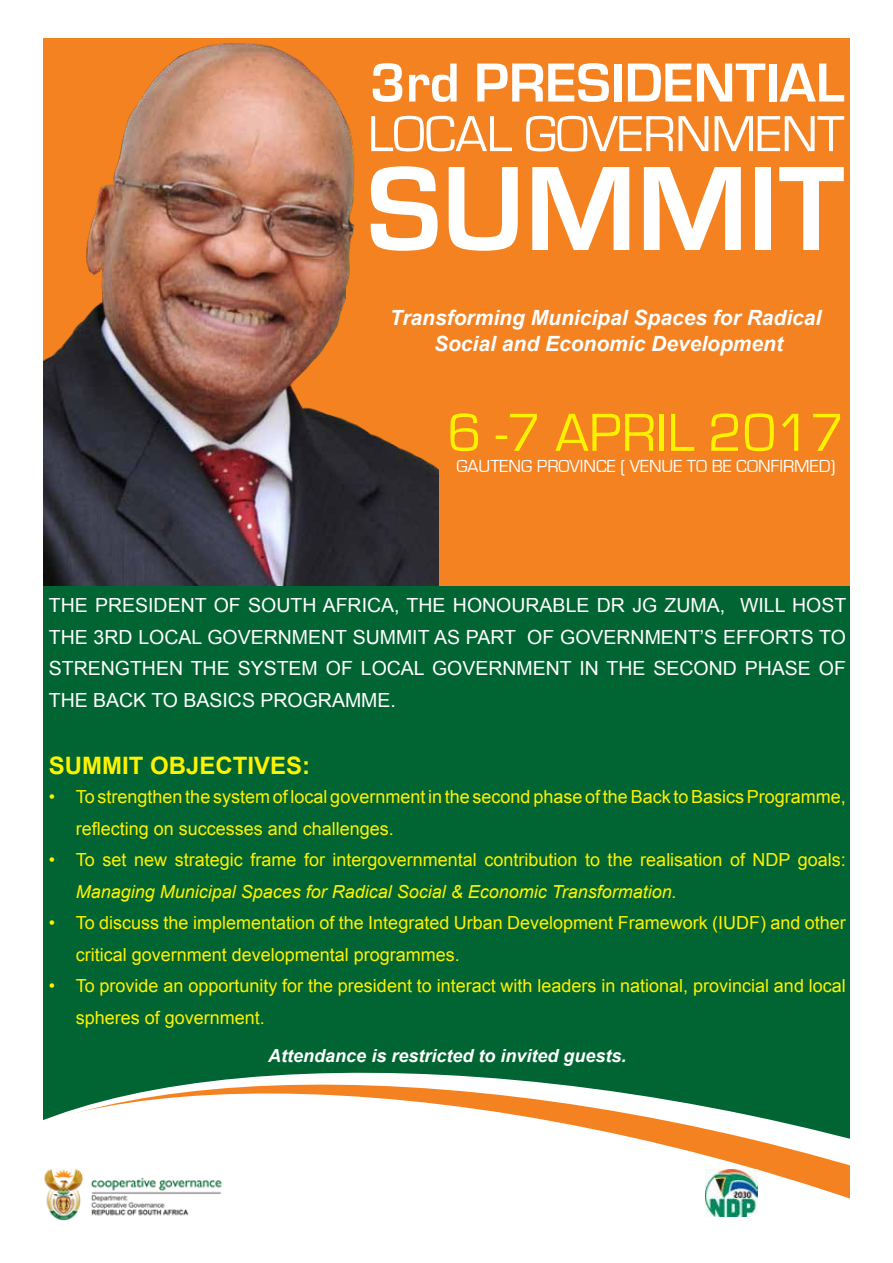
<style>
.page{position:relative;width:893px;height:1263px;background:#fff}
.page>*{position:absolute;margin:0;border:0;box-sizing:border-box;transform-origin:0 0}
.t1{font:700 124.5px "Eurostile";color:#fff}
.t2{font:700 57px "Eurostile";color:#fff}
.t3{font:55.5px "Eurostile";color:#fff200}
.t4{font:52.5px "Eurostile";letter-spacing:-.01em;color:#fff}
.t5{font:700 24px "Arial";color:#fff200}
.t6{font:italic 700 21px/25.2px "Arial";color:#fff;text-align:center}
.t7{font:19.5px/31.5px "Arial";color:#fff;text-align:justify}
.t8{font:18px/31.5px "Arial";color:#fff200}
.t9{font:italic 18px "Arial";color:#fff200}
.t10{font:italic 700 18px "Arial";color:#fff}
.t11{font:18px "Eurostile";color:#fff}
</style>
<div class="page">
<div style="left:41px;top:38px;width:811px;height:1012px;background:#f58220"></div>
<img style="left:43px;top:43px;width:395px;height:544px">
<div style="left:0;top:587px;width:852px;height:676px;background:#006532"></div>
<svg style="left:43px;top:1072px;width:807px;height:191px;background:#e0e2d3"></svg>
<img style="left:43px;top:1164px;width:182px;height:59px">
<div style="left:850px;top:0;width:43px;height:1263px;background:#fff"></div>
<div style="left:0;top:0;width:43px;height:1263px;background:#fff"></div>
<img style="left:706px;top:1170px;width:51px;height:46px">
<h2 class="t2" style="left:370px;top:52px;width:476px">3rd PRESIDENTIAL</h2>
<h3 class="t4" style="left:368px;top:106px;width:478px">LOCAL GOVERNMENT</h3>
<h1 class="t1" style="left:367px;top:141px;width:479px">SUMMIT</h1>
<p class="t6" style="left:390px;top:306px;width:433px">Transforming Municipal Spaces for Radical<br>Social and Economic Development</p>
<h3 class="t3" style="left:448px;top:403px;width:398px">6 -7 APRIL 2017</h3>
<p class="t11" style="left:456px;top:457px;width:380px">GAUTENG PROVINCE ( VENUE TO BE CONFIRMED)</p>
<p class="t7" style="left:49px;top:590px;width:799px">THE PRESIDENT OF SOUTH AFRICA, THE HONOURABLE DR JG ZUMA, WILL HOST THE 3RD LOCAL GOVERNMENT SUMMIT AS PART OF GOVERNMENT’S EFFORTS TO STRENGTHEN THE SYSTEM OF LOCAL GOVERNMENT IN THE SECOND PHASE OF THE BACK TO BASICS PROGRAMME.</p>
<h3 class="t5" style="left:49px;top:750px;width:263px">SUMMIT OBJECTIVES:</h3>
<p class="t8" style="left:76px;top:781px;width:772px;text-indent:-27px">• To strengthen the system of local government in the second phase of the Back to Basics Programme, reflecting on successes and challenges.</p>
<p class="t8" style="left:49px;top:844px;width:799px">• To set new strategic frame for intergovernmental contribution to the realisation of NDP goals:</p>
<p class="t9" style="left:76px;top:880px;width:602px">Managing Municipal Spaces for Radical Social &amp; Economic Transformation.</p>
<p class="t8" style="left:76px;top:907px;width:772px;text-indent:-27px">• To discuss the implementation of the Integrated Urban Development Framework (IUDF) and other critical government developmental programmes.</p>
<p class="t8" style="left:76px;top:970px;width:772px;text-indent:-27px">• To provide an opportunity for the president to interact with leaders in national, provincial and local spheres of government.</p>
<p class="t10" style="left:268px;top:1043px;width:360px">Attendance is restricted to invited guests.</p>
</div>
